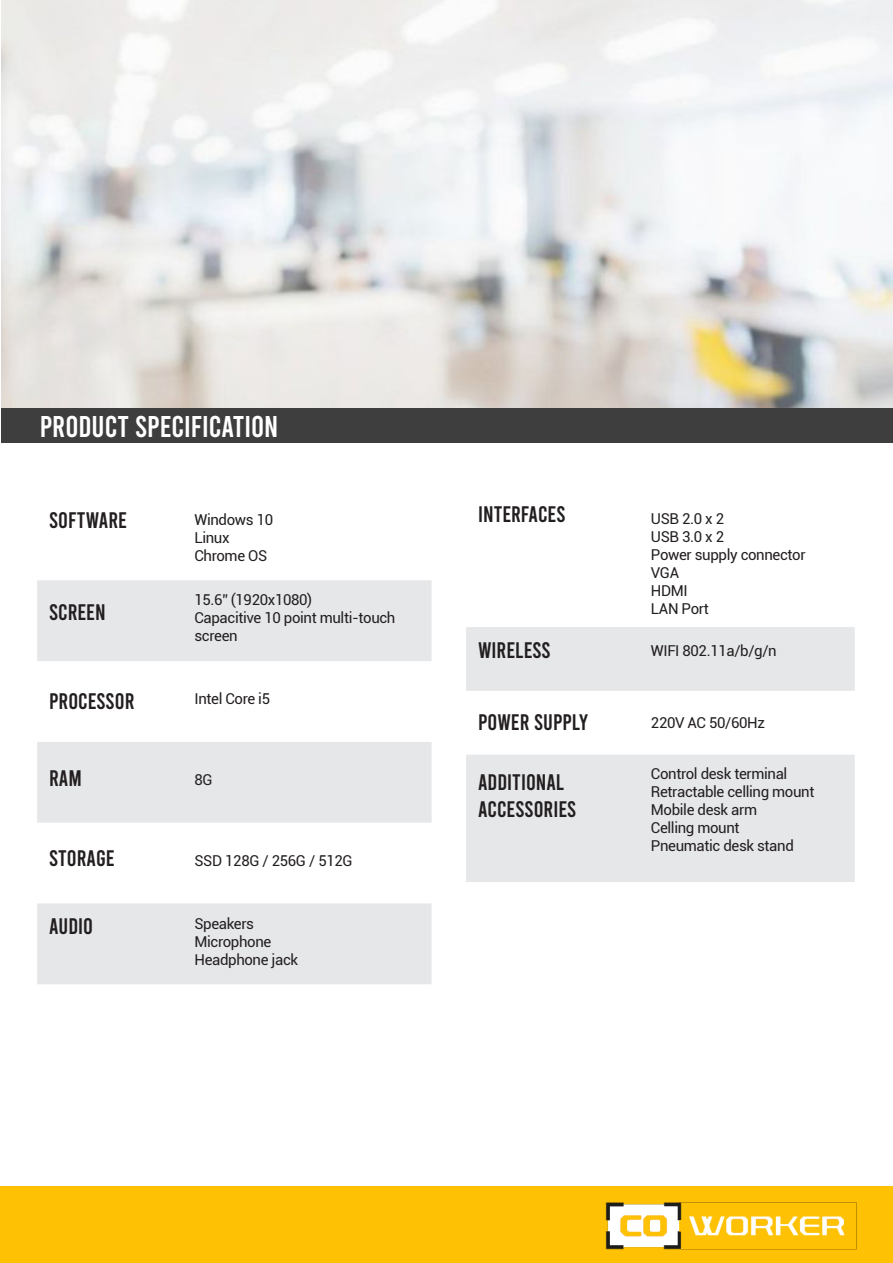
<style>
.page{position:relative;width:893px;height:1263px;background:#fff}
.page>*{position:absolute;margin:0;border:0;box-sizing:border-box;transform-origin:0 0}
.t1{font:30px "Bebas";color:#fff}
.t2{font:22.5px "Bebas";color:#231f20}
.t3{font:15px/18px "Roboto";letter-spacing:-.025em;color:#231f20}
</style>
<div class="page">
<img style="left:2px;top:0;width:891px;height:408px">
<div style="left:2px;top:408px;width:891px;height:34px;background:#3e3e3f"></div>
<svg style="left:37px;top:580px;width:395px;height:404px;fill:#e6e7e9"></svg>
<svg style="left:466px;top:627px;width:389px;height:255px;fill:#e6e7e9"></svg>
<div style="left:0;top:1186px;width:893px;height:77px;background:#ffc104"></div>
<img style="left:605px;top:1202px;width:252px;height:48px">
<p class="t1" style="left:40px;top:412px;width:14px">PRODUCT</p>
<p class="t1" style="left:135px;top:412px;width:48px">SPECIFICATION</p>
<p class="t2" style="left:49px;top:509px;width:77px">SOFTWARE</p>
<p class="t3" style="left:195px;top:510px;width:80px">Windows 10</p>
<p class="t3" style="left:195px;top:528px;width:37px">Linux</p>
<p class="t3" style="left:195px;top:546px;width:74px">Chrome OS</p>
<p class="t2" style="left:49px;top:601px;width:58px">SCREEN</p>
<p class="t3" style="left:195px;top:590px;width:119px">15.6” (1920x1080)</p>
<p class="t3" style="left:195px;top:608px;width:202px">Capacitive 10 point multi-touch screen</p>
<p class="t2" style="left:49px;top:690px;width:87px">PROCESSOR</p>
<p class="t3" style="left:195px;top:689px;width:77px">Intel Core i5</p>
<p class="t2" style="left:49px;top:766px;width:32px">RAM</p>
<p class="t3" style="left:195px;top:770px;width:20px">8G</p>
<p class="t2" style="left:49px;top:847px;width:57px">STORAGE</p>
<p class="t3" style="left:195px;top:851px;width:160px">SSD 128G / 256G / 512G</p>
<p class="t2" style="left:49px;top:915px;width:45px">AUDIO</p>
<p class="t3" style="left:195px;top:913px;width:61px">Speakers</p>
<p class="t3" style="left:195px;top:931px;width:78px">Microphone</p>
<p class="t3" style="left:195px;top:949px;width:105px">Headphone jack</p>
<p class="t2" style="left:478px;top:503px;width:89px">INTERFACES</p>
<p class="t3" style="left:651px;top:509px;width:75px">USB 2.0 x 2</p>
<p class="t3" style="left:651px;top:527px;width:75px">USB 3.0 x 2</p>
<p class="t3" style="left:651px;top:545px;width:156px">Power supply connector</p>
<p class="t3" style="left:651px;top:563px;width:30px">VGA</p>
<p class="t3" style="left:651px;top:581px;width:38px">HDMI</p>
<p class="t3" style="left:651px;top:599px;width:59px">LAN Port</p>
<p class="t2" style="left:478px;top:639px;width:74px">WIRELESS</p>
<p class="t3" style="left:651px;top:641px;width:127px">WIFI 802.11a/b/g/n</p>
<p class="t2" style="left:478px;top:711px;width:112px">POWER SUPPLY</p>
<p class="t3" style="left:651px;top:713px;width:116px">220V AC 50/60Hz</p>
<p class="t2" style="left:478px;top:771px;width:86px">ADDITIONAL</p>
<p class="t2" style="left:478px;top:798px;width:100px">ACCESSORIES</p>
<p class="t3" style="left:651px;top:764px;width:138px">Control desk terminal</p>
<p class="t3" style="left:651px;top:782px;width:165px">Retractable celling mount</p>
<p class="t3" style="left:651px;top:800px;width:108px">Mobile desk arm</p>
<p class="t3" style="left:651px;top:818px;width:90px">Celling mount</p>
<p class="t3" style="left:651px;top:836px;width:144px">Pneumatic desk stand</p>
</div>
